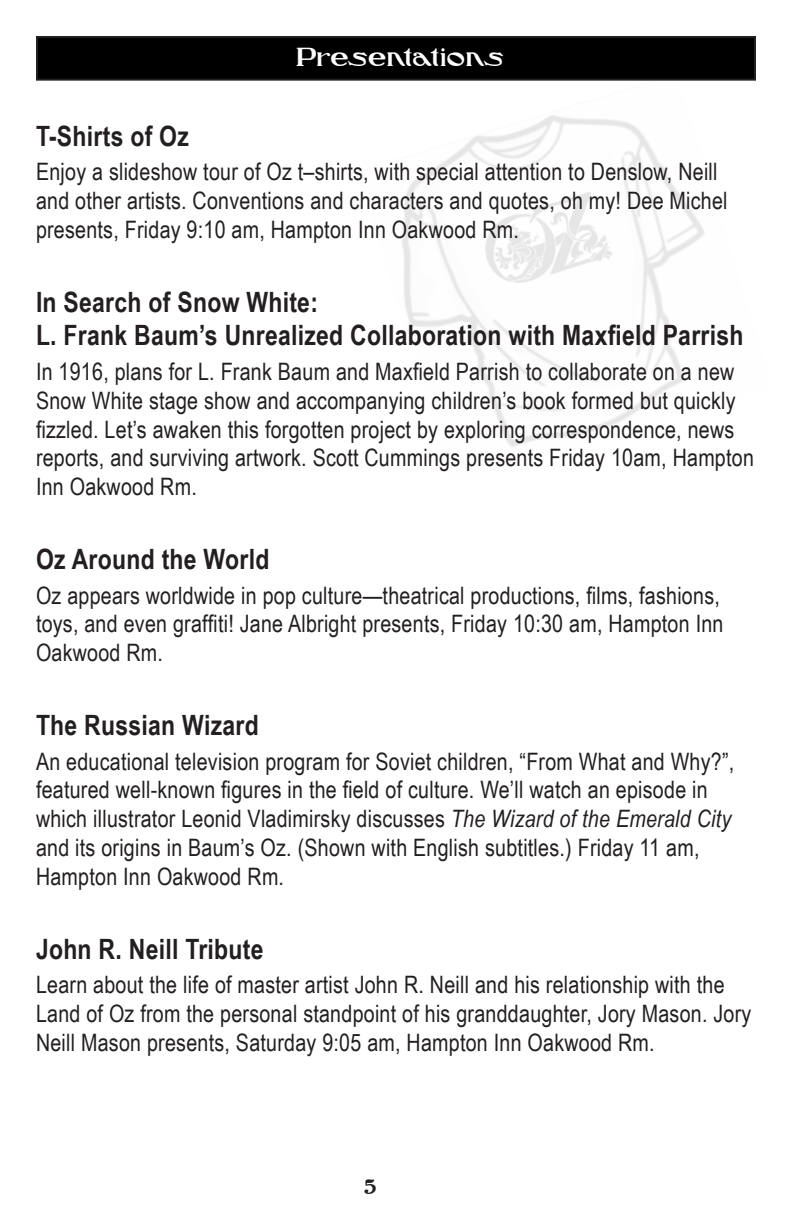
<style>
.page{position:relative;width:792px;height:1224px;background:#fff}
.page>*{position:absolute;margin:0;border:0;box-sizing:border-box;transform-origin:0 0}
.t1{font:30px "Denslow";color:#fff}
.Paragraph_Style_2{font:700 28px/33.6px "Arial Narrow";letter-spacing:.01em;color:#231f20}
.Paragraph_Style_2-2{font:24px/28.8px "Arial Narrow";letter-spacing:.01em;color:#231f20}
.t2{font:24px "Denslow";color:#231f20}
.s1{font-style:italic}
</style>
<div class="page">
<img style="left:402px;top:115px;width:303px;height:332px">
<div style="left:37px;top:37px;width:718px;height:43px;background:#000"></div>
<div style="left:36px;top:36px;width:720px;height:45px;border:2px solid #231f20"></div>
<p class="t1" style="left:297px;top:42px;width:209px">Presentations</p>
<p class="Paragraph_Style_2" style="left:36px;top:118px;width:154px">T-Shirts of Oz</p>
<p class="Paragraph_Style_2-2" style="left:36px;top:156px;width:693px">Enjoy a slideshow tour of Oz t–shirts, with special attention to Denslow, Neill and other artists. Conventions and characters and quotes, oh my! Dee Michel presents, Friday 9:10 am, Hampton Inn Oakwood Rm.</p>
<p class="Paragraph_Style_2" style="left:36px;top:284px;width:709px">In Search of Snow White:<br>L. Frank Baum’s Unrealized Collaboration with Maxfield Parrish</p>
<p class="Paragraph_Style_2-2" style="left:36px;top:356px;width:720px">In 1916, plans for L. Frank Baum and Maxfield Parrish to collaborate on a new Snow White stage show and accompanying children’s book formed but quickly fizzled. Let’s awaken this forgotten project by exploring correspondence, news reports, and surviving artwork. Scott Cummings presents Friday 10am, Hampton Inn Oakwood Rm.</p>
<p class="Paragraph_Style_2" style="left:36px;top:541px;width:235px">Oz Around the World</p>
<p class="Paragraph_Style_2-2" style="left:36px;top:580px;width:689px">Oz appears worldwide in pop culture—theatrical productions, films, fashions, toys, and even graffiti! Jane Albright presents, Friday 10:30 am, Hampton Inn<br>Oakwood Rm.</p>
<p class="Paragraph_Style_2" style="left:36px;top:707px;width:224px">The Russian Wizard</p>
<p class="Paragraph_Style_2-2" style="left:36px;top:746px;width:700px">An educational television program for Soviet children, “From What and Why?”, featured well-known figures in the field of culture. We’ll watch an episode in which illustrator Leonid Vladimirsky discusses <span class="s1">The Wizard of the Emerald City </span>and its origins in Baum’s Oz. (Shown with English subtitles.) Friday 11 am, Hampton Inn Oakwood Rm.</p>
<p class="Paragraph_Style_2" style="left:36px;top:931px;width:229px">John R. Neill Tribute</p>
<p class="Paragraph_Style_2-2" style="left:36px;top:970px;width:717px">Learn about the life of master artist John R. Neill and his relationship with the<br>Land of Oz from the personal standpoint of his granddaughter, Jory Mason. Jory<br>Neill Mason presents, Saturday 9:05 am, Hampton Inn Oakwood Rm.</p>
<p class="t2" style="left:364px;top:1174px;width:14px">5</p>
</div>
